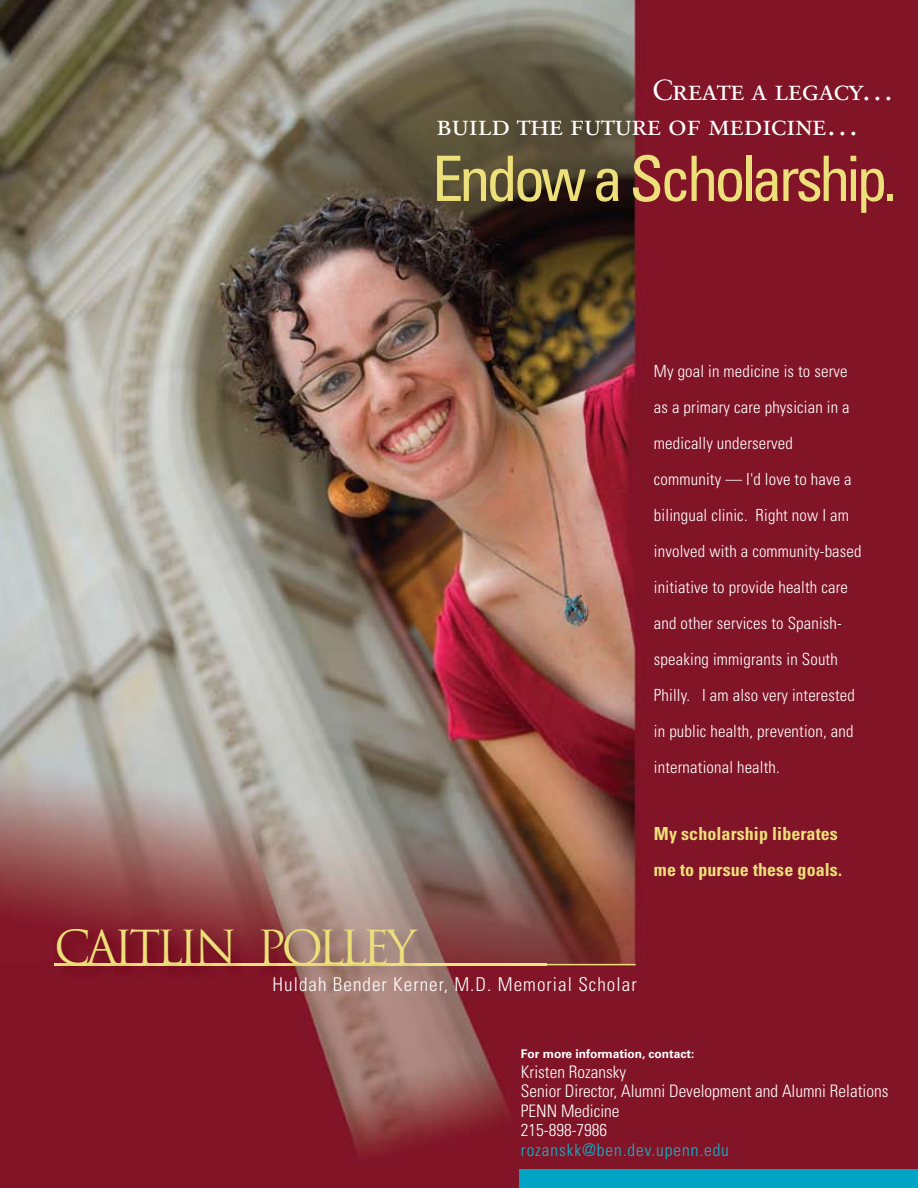
<style>
.page{position:relative;width:918px;height:1188px;background:#fff}
.page>*{position:absolute;margin:0;border:0;box-sizing:border-box;transform-origin:0 0}
.t1{font:condensed 62.7px "Univers";letter-spacing:-.065em;color:#ede07a}
.t2{font:45.75px "Trajan";letter-spacing:-.1em;color:#ede07a}
.t3{font:29.1px/35px "Sabon Roman SC";letter-spacing:-.025em;color:#fff}
.t4{font:300 condensed 19.05px "Univers";letter-spacing:.055em;color:#fff}
.t5{font:700 condensed 18px/36px "Univers";letter-spacing:.005em;color:#ede07a}
.t6{font:300 condensed 17.25px/19.5px "Univers";color:#fff}
.t7{font:300 condensed 17.25px "Univers";letter-spacing:.055em;color:#11b8d2}
.t8{font:300 condensed 16.8px/36px "Univers";letter-spacing:.01em;color:#fff}
.t9{font:700 12px "Univers";color:#fff}
</style>
<div class="page">
<img style="left:0;top:0;width:918px;height:1188px">
<h3 class="t3" style="left:436px;top:72px;width:458px;text-indent:216px">Create a legacy... build the future of medicine...</h3>
<h1 class="t1" style="left:432px;top:139px;width:467px">Endow a Scholarship.</h1>
<p class="t8" style="left:654px;top:353px;width:209px">My goal in medicine is to serve as a primary care physician in a medically underserved community — I'd love to have a bilingual clinic. Right now I am involved with a community-based initiative to provide health care and other services to Spanish&shy;speaking immigrants in South<br>Philly. I am also very interested in public health, prevention, and international health.</p>
<p class="t5" style="left:654px;top:815px;width:190px">My scholarship liberates me to pursue these goals.</p>
<h2 class="t2" style="left:54px;top:920px;width:364px">CAITLIN POLLEY</h2>
<p class="t4" style="left:273px;top:973px;width:366px">Huldah Bender Kerner, M.D. Memorial Scholar</p>
<p class="t9" style="left:521px;top:1047px;width:175px">For more information, contact:</p>
<p class="t6" style="left:521px;top:1062px;width:369px">Kristen Rozansky<br>Senior Director, Alumni Development and Alumni Relations<br>PENN Medicine<br>215-898-7986</p>
<p class="t7" style="left:521px;top:1139px;width:210px">rozanskk@ben.dev.upenn.edu</p>
</div>
